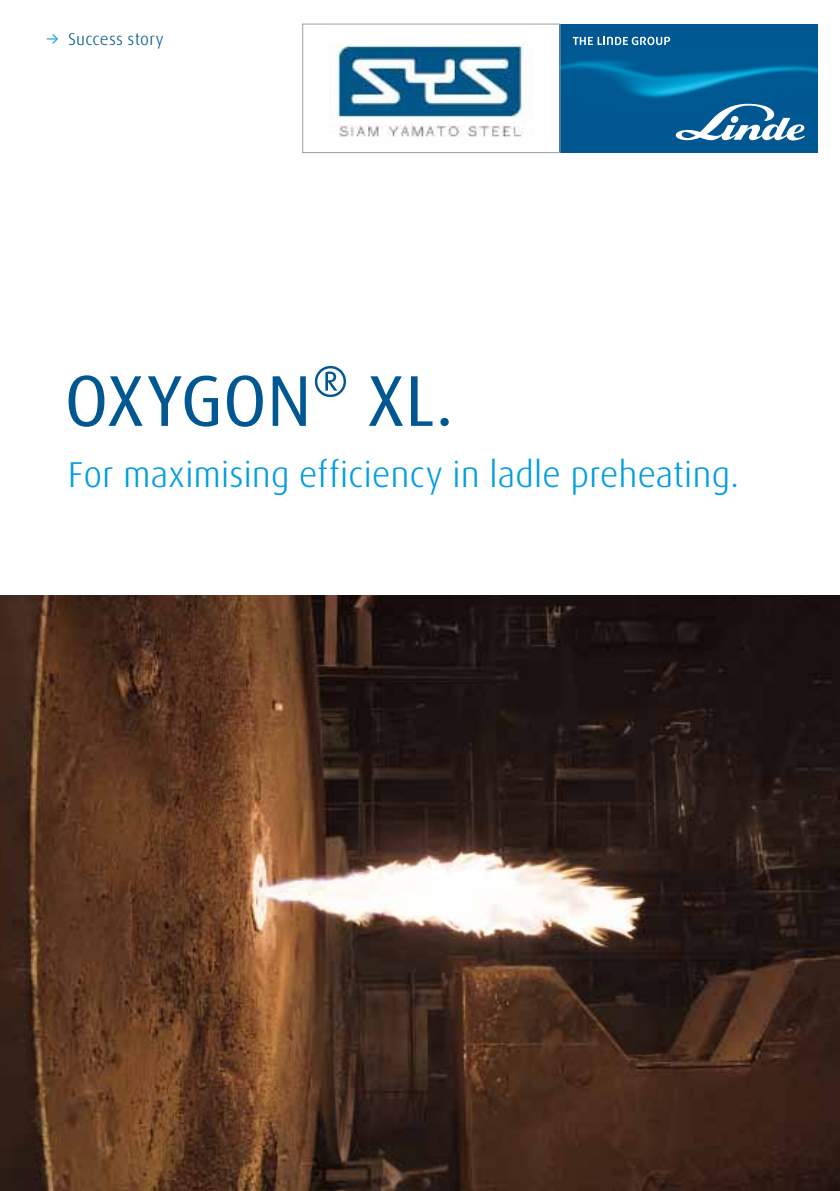
<style>
.page{position:relative;width:840px;height:1191px;background:#fff}
.page>*{position:absolute;margin:0;border:0;box-sizing:border-box;transform-origin:0 0}
.t1{font:72px "Linde Dax Global";letter-spacing:-.01em;color:#005791}
.t2{font:300 36px "Linde Dax Global";letter-spacing:-.01em;color:#009ee0}
.t3{font:300 17px "Linde Dax Global";letter-spacing:.01em;color:#005791}
.s1{font-weight:400;color:#009ee0}
</style>
<div class="page">
<img style="left:560px;top:24px;width:256px;height:129px">
<svg style="left:675px;top:104px;width:129px;height:36px"></svg>
<svg style="left:572px;top:37px;width:97px;height:8px"></svg>
<img style="left:328px;top:44px;width:198px;height:93px">
<div style="left:302px;top:24px;width:258px;height:129px;border:1px solid #9c9e9f"></div>
<img style="left:0;top:595px;width:839px;height:596px">
<p class="t3" style="left:45px;top:30px;width:120px"><span class="s1">→</span> Success story</p>
<h1 class="t1" style="left:64px;top:359px;width:391px">OXYGON® XL.</h1>
<p class="t2" style="left:68px;top:453px;width:672px">For maximising efficiency in ladle preheating.</p>
</div>
